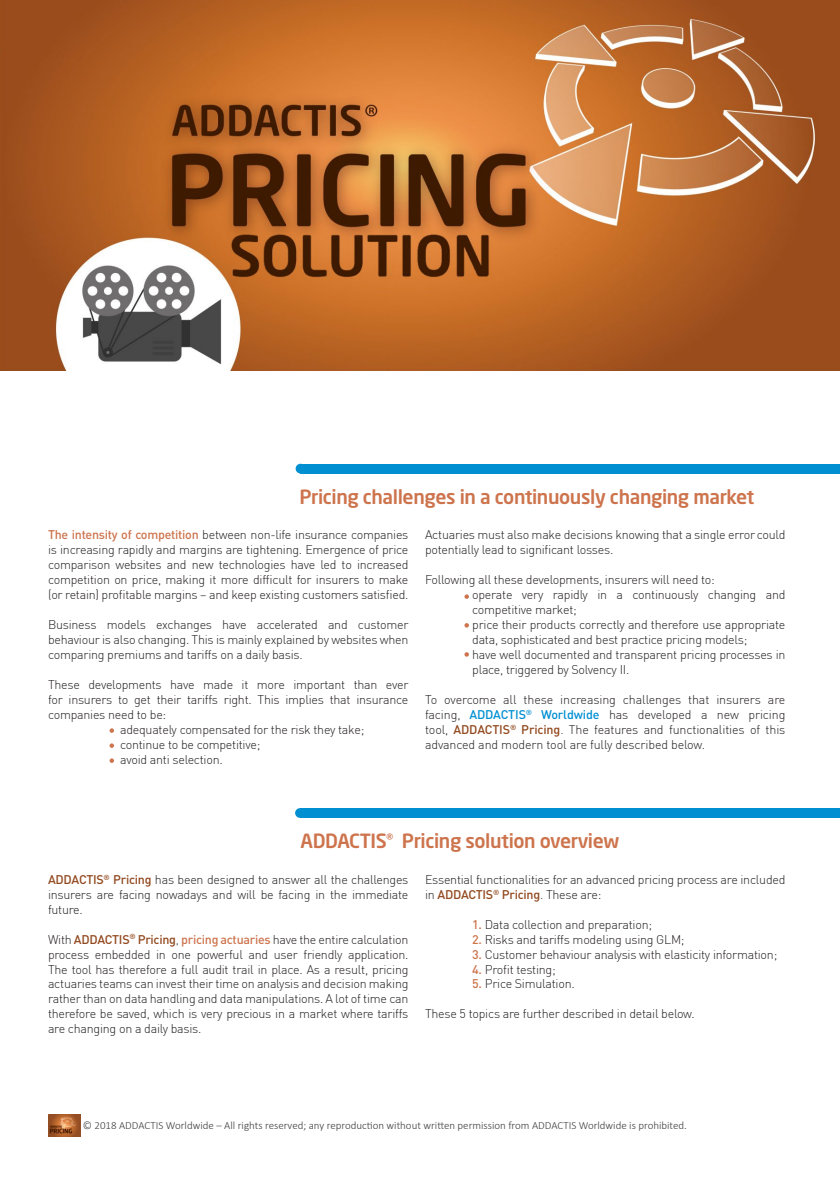
<style>
.page{position:relative;width:840px;height:1191px;background:#fff}
.page>*{position:absolute;margin:0;border:0;box-sizing:border-box;transform-origin:0 0}
.t1{font:500 19.4px "Neo Sans Pro";letter-spacing:-.02em;color:#cd744d}
.t2{font:300 12.4px/15px "DIN Pro";letter-spacing:-.02em;color:#231f20;text-align:justify}
.t3{font:300 11px "Calibri";color:#3e3e3f}
.s1{font-weight:500;color:#cd744d}
.s2{font-weight:500;color:#008fd1}
.s3{font-weight:500;color:#91471d}
.s4{color:#3e3e3f}
</style>
<div class="page">
<img style="left:48px;top:1114px;width:33px;height:22px">
<div style="left:300px;top:808px;width:539px;height:10px;background:#008fd1"></div>
<div style="left:295px;top:808px;width:10px;height:10px;background:#008fd1;border-radius:50%"></div>
<div style="left:300px;top:464px;width:539px;height:9px;background:#008fd1"></div>
<svg style="left:109px;top:728px;width:5px;height:5px"></svg>
<svg style="left:109px;top:743px;width:5px;height:5px"></svg>
<svg style="left:109px;top:758px;width:5px;height:5px"></svg>
<svg style="left:464px;top:594px;width:4px;height:5px"></svg>
<svg style="left:464px;top:623px;width:4px;height:4px"></svg>
<svg style="left:464px;top:652px;width:4px;height:4px"></svg>
<div style="left:295px;top:464px;width:10px;height:9px;background:#008fd1;border-radius:50%"></div>
<img style="left:0;top:0;width:839px;height:371px">
<p class="t1" style="left:299px;top:484px;width:456px">Pricing challenges in a continuously changing market</p>
<p class="t2" style="left:48px;top:527px;width:362px"><span class="s1">The intensity of competition</span> between non-life insurance companies is increasing rapidly and margins are tightening. Emergence of price comparison websites and new technologies have led to increased competition on price, making it more difficult for insurers to make (or retain) profitable margins – and keep existing customers satisfied.</p>
<p class="t2" style="left:48px;top:617px;width:362px">Business models exchanges have accelerated and customer behaviour is also changing. This is mainly explained by websites when comparing premiums and tariffs on a daily basis.</p>
<p class="t2" style="left:48px;top:677px;width:362px">These developments have made it more important than ever for insurers to get their tariffs right. This implies that insurance companies need to be:</p>
<p class="t2" style="left:120px;top:721px;width:246px">adequately compensated for the risk they take;</p>
<p class="t2" style="left:120px;top:736px;width:142px">continue to be competitive;</p>
<p class="t2" style="left:120px;top:751px;width:104px">avoid anti selection.</p>
<p class="t2" style="left:425px;top:527px;width:362px">Actuaries must also make decisions knowing that a single error could potentially lead to significant losses.</p>
<p class="t2" style="left:425px;top:572px;width:291px">Following all these developments, insurers will need to:</p>
<p class="t2" style="left:472px;top:587px;width:314px">operate very rapidly in a continuously changing and competitive market;</p>
<p class="t2" style="left:472px;top:617px;width:314px">price their products correctly and therefore use appropriate data, sophisticated and best practice pricing models;</p>
<p class="t2" style="left:472px;top:647px;width:314px">have well documented and transparent pricing processes in place, triggered by Solvency II.</p>
<p class="t2" style="left:425px;top:692px;width:362px">To overcome all these increasing challenges that insurers are facing, <span class="s2">ADDACTIS</span><sup>®</sup> <span class="s2">Worldwide</span> has developed a new pricing tool, <span class="s3">ADDACTIS</span><sup>®</sup> <span class="s3">Pricing</span><span class="s4">.</span> The features and functionalities of this advanced and modern tool are fully described below.</p>
<p class="t1" style="left:300px;top:828px;width:320px">ADDACTIS<sup>®</sup> Pricing solution overview</p>
<p class="t2" style="left:48px;top:871px;width:362px"><span class="s3">ADDACTIS</span><sup>®</sup> <span class="s3">Pricing</span> has been designed to answer all the challenges insurers are facing nowadays and will be facing in the immediate future.</p>
<p class="t2" style="left:48px;top:931px;width:362px">With <span class="s3">ADDACTIS</span><sup>®</sup> <span class="s3">Pricing</span><span class="s4">,</span> <span class="s1">pricing actuaries</span> have the entire calculation process embedded in one powerful and user friendly application.<br>The tool has therefore a full audit trail in place. As a result, pricing actuaries teams can invest their time on analysis and decision making rather than on data handling and data manipulations. A lot of time can therefore be saved, which is very precious in a market where tariffs are changing on a daily basis.</p>
<p class="t2" style="left:425px;top:871px;width:362px">Essential functionalities for an advanced pricing process are included in <span class="s3">ADDACTIS</span><sup>®</sup> <span class="s3">Pricing</span><span class="s4">.</span> These are:</p>
<p class="t2" style="left:472px;top:916px;width:181px"><span class="s1">1.</span> Data collection and preparation;</p>
<p class="t2" style="left:472px;top:931px;width:214px"><span class="s1">2.</span> Risks and tariffs modeling using GLM;</p>
<p class="t2" style="left:472px;top:946px;width:306px"><span class="s1">3.</span> Customer behaviour analysis with elasticity information;</p>
<p class="t2" style="left:472px;top:961px;width:85px"><span class="s1">4.</span> Profit testing;</p>
<p class="t2" style="left:472px;top:976px;width:104px"><span class="s1">5.</span> Price Simulation.</p>
<p class="t2" style="left:425px;top:1006px;width:271px">These 5 topics are further described in detail below.</p>
<p class="t3" style="left:83px;top:1118px;width:605px">© 2018 ADDACTIS Worldwide – All rights reserved; any reproduction without written permission from ADDACTIS Worldwide is prohibited.</p>
</div>
